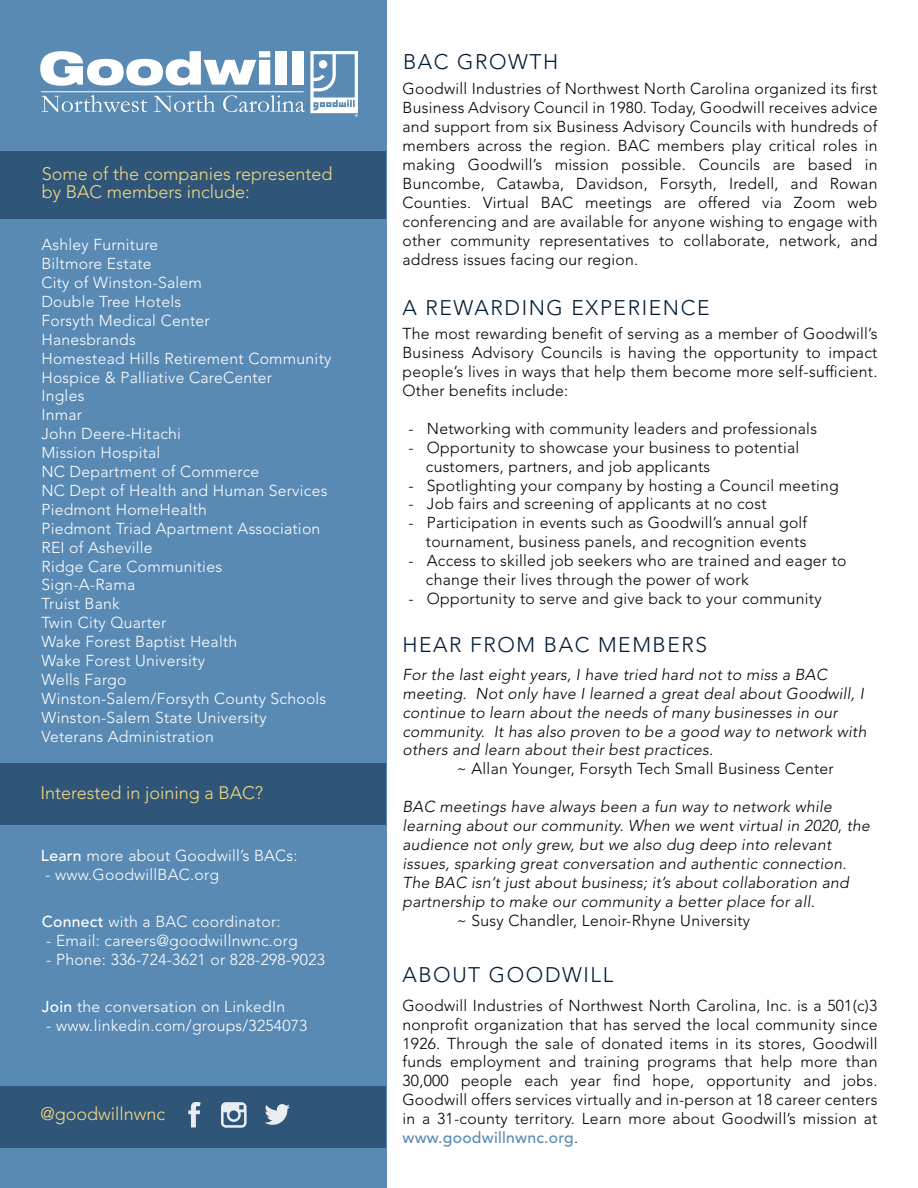
<style>
.page{position:relative;width:918px;height:1188px;background:#fff}
.page>*{position:absolute;margin:0;border:0;box-sizing:border-box;transform-origin:0 0}
.t1{font:300 21px "Avenir LT Std";letter-spacing:.075em;color:#001c35}
.t2{font:300 18px/18px "Avenir LT Std";color:#f3d985}
.t3{font:300 15.75px/18.9px "Avenir LT Std";letter-spacing:.015em;color:#000;text-align:justify}
.t4{font:300 15.75px/18.9px "Avenir LT Std";letter-spacing:.015em;color:#fff}
.t5{font:italic 300 15.75px/18.9px "Avenir LT Std";letter-spacing:.015em;color:#000}
.s1{font-weight:500}
.s2{font-weight:500;color:#598ab4}
</style>
<div class="page">
<div style="left:0;top:0;width:386px;height:1188px;background:#598ab4"></div>
<svg style="left:40px;top:51px;width:318px;height:66px"></svg>
<div style="left:0;top:152px;width:386px;height:67px;background:#2f5678"></div>
<div style="left:0;top:763px;width:386px;height:62px;background:#2f5678"></div>
<div style="left:0;top:1086px;width:386px;height:61px;background:#2f5678"></div>
<svg style="left:264px;top:1104px;width:26px;height:21px"></svg>
<svg style="left:188px;top:1102px;width:13px;height:25px"></svg>
<svg style="left:221px;top:1102px;width:26px;height:26px"></svg>
<p class="t2" style="left:42px;top:165px;width:292px">Some of the companies represented by BAC members include:</p>
<p class="t4" style="left:41px;top:235px;width:292px">Ashley Furniture<br>Biltmore Estate<br>City of Winston-Salem<br>Double Tree Hotels<br>Forsyth Medical Center<br>Hanesbrands<br>Homestead Hills Retirement Community<br>Hospice &amp; Palliative CareCenter<br>Ingles<br>Inmar<br>John Deere-Hitachi<br>Mission Hospital<br>NC Department of Commerce<br>NC Dept of Health and Human Services<br>Piedmont HomeHealth<br>Piedmont Triad Apartment Association<br>REI of Asheville<br>Ridge Care Communities<br>Sign-A-Rama<br>Truist Bank<br>Twin City Quarter<br>Wake Forest Baptist Health<br>Wake Forest University<br>Wells Fargo<br>Winston-Salem/Forsyth County Schools<br>Winston-Salem State University<br>Veterans Administration</p>
<p class="t2" style="left:41px;top:784px;width:224px">Interested in joining a BAC?</p>
<p class="t4" style="left:41px;top:846px;width:258px"><span class="s1">Learn</span> more about Goodwill’s BACs:</p>
<p class="t4" style="left:45px;top:865px;width:175px">- www.GoodwillBAC.org</p>
<p class="t4" style="left:42px;top:912px;width:240px"><span class="s1">Connect</span> with a BAC coordinator:</p>
<p class="t4" style="left:46px;top:931px;width:253px">- Email: careers@goodwillnwnc.org</p>
<p class="t4" style="left:46px;top:950px;width:280px">- Phone: 336-724-3621 or 828-298-9023</p>
<p class="t4" style="left:42px;top:997px;width:245px"><span class="s1">Join</span> the conversation on LinkedIn</p>
<p class="t4" style="left:46px;top:1016px;width:263px">- www.linkedin.com/groups/3254073</p>
<p class="t2" style="left:41px;top:1105px;width:126px">@goodwillnwnc</p>
<h1 class="t1" style="left:403px;top:50px;width:157px">BAC GROWTH</h1>
<p class="t3" style="left:403px;top:80px;width:476px">Goodwill Industries of Northwest North Carolina organized its first Business Advisory Council in 1980. Today, Goodwill receives advice and support from six Business Advisory Councils with hundreds of members across the region. BAC members play critical roles in making Goodwill’s mission possible. Councils are based in Buncombe, Catawba, Davidson, Forsyth, Iredell, and Rowan Counties. Virtual BAC meetings are offered via Zoom web conferencing and are available for anyone wishing to engage with other community representatives to collaborate, network, and address issues facing our region.</p>
<h1 class="t1" style="left:402px;top:295px;width:308px">A REWARDING EXPERIENCE</h1>
<p class="t3" style="left:402px;top:325px;width:477px">The most rewarding benefit of serving as a member of Goodwill’s Business Advisory Councils is having the opportunity to impact people’s lives in ways that help them become more self-sufficient.<br>Other benefits include:</p>
<p class="t3" style="left:409px;top:419px;width:410px">- Networking with community leaders and professionals</p>
<p class="t3" style="left:426px;top:438px;width:375px;text-indent:-17px">- Opportunity to showcase your business to potential customers, partners, and job applicants</p>
<p class="t3" style="left:409px;top:476px;width:432px">- Spotlighting your company by hosting a Council meeting</p>
<p class="t3" style="left:409px;top:495px;width:360px">- Job fairs and screening of applicants at no cost</p>
<p class="t3" style="left:409px;top:514px;width:400px;text-align:right">- Participation in events such as Goodwill’s annual golf tournament, business panels, and recognition events</p>
<p class="t3" style="left:426px;top:551px;width:422px;text-indent:-17px">- Access to skilled job seekers who are trained and eager to change their lives through the power of work</p>
<p class="t3" style="left:409px;top:589px;width:415px">- Opportunity to serve and give back to your community</p>
<h1 class="t1" style="left:402px;top:632px;width:306px">HEAR FROM BAC MEMBERS</h1>
<p class="t5" style="left:402px;top:665px;width:466px">For the last eight years, I have tried hard not to miss a BAC meeting. Not only have I learned a great deal about Goodwill, I continue to learn about the needs of many businesses in our community. It has also proven to be a good way to network with others and learn about their best practices.</p>
<p class="t3" style="left:456px;top:760px;width:379px">~ Allan Younger, Forsyth Tech Small Business Center</p>
<p class="t5" style="left:402px;top:798px;width:469px">BAC meetings have always been a fun way to network while learning about our community. When we went virtual in 2020, the audience not only grew, but we also dug deep into relevant issues, sparking great conversation and authentic connection.<br>The BAC isn’t just about business; it’s about collaboration and partnership to make our community a better place for all.</p>
<p class="t3" style="left:456px;top:911px;width:295px">~ Susy Chandler, Lenoir-Rhyne University</p>
<h1 class="t1" style="left:402px;top:962px;width:212px">ABOUT GOODWILL</h1>
<p class="t3" style="left:402px;top:996px;width:477px">Goodwill Industries of Northwest North Carolina, Inc. is a 501(c)3 nonprofit organization that has served the local community since 1926. Through the sale of donated items in its stores, Goodwill funds employment and training programs that help more than 30,000 people each year find hope, opportunity and jobs.<br>Goodwill offers services virtually and in-person at 18 career centers in a 31-county territory. Learn more about Goodwill’s mission at <span class="s2">www.goodwillnwnc.org</span>.</p>
</div>
